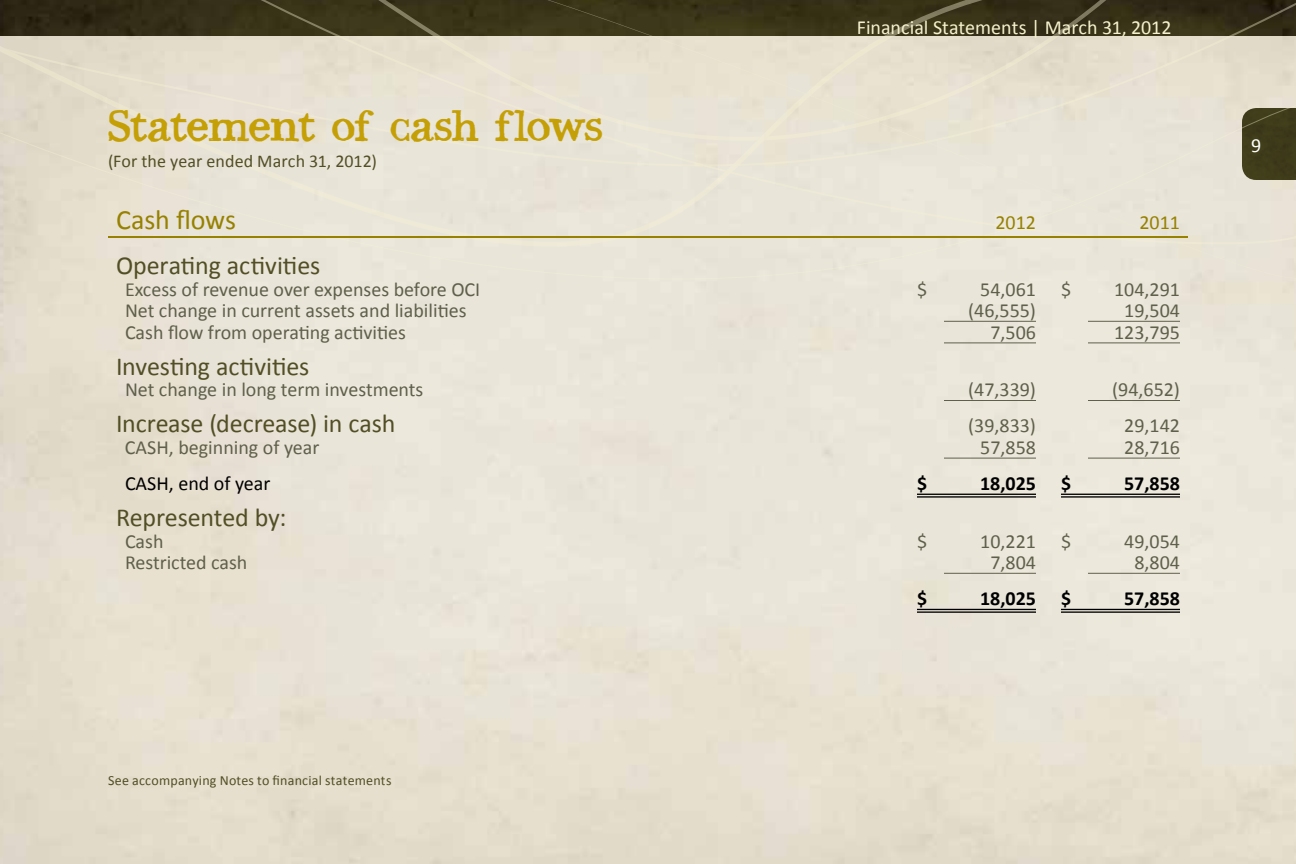
<style>
.page{position:relative;width:1296px;height:864px;background:#fff}
.page>*{position:absolute;margin:0;border:0;box-sizing:border-box;transform-origin:0 0}
.t1{font:44px "Bodoni Hand";letter-spacing:-.02em;color:#c4a006}
.t2{font:28px "Calibri";letter-spacing:-.01em;color:#968100}
.t3{font:26px "Calibri";letter-spacing:-.005em;color:#524f26}
.t4{font:20px "Calibri";color:#5f604b}
.t5{font:20px "Calibri";color:#f6f1cd}
.t6{font:700 20px "Calibri";color:#000}
.t7{font:20px "Calibri";color:#000}
.t8{font:20px "Calibri";color:#968100}
.t9{font:20px "Calibri";color:#fff}
.t10{font:18px "Calibri";letter-spacing:.005em;color:#524f26}
.t11{font:14px "Calibri";letter-spacing:.015em;color:#524f26}
</style>
<div class="page">
<svg style="left:0;top:247px;width:1296px;height:31px;background:#e8e4d7"></svg>
<svg style="left:0;top:0;width:1296px;height:247px;background:#cbc6b5"></svg>
<hr style="left:108px;top:236px;width:792px;height:2px;background:#968100">
<hr style="left:900px;top:236px;width:144px;height:2px;background:#968100">
<hr style="left:1044px;top:236px;width:144px;height:2px;background:#968100">
<hr style="left:944px;top:321px;width:92px;height:1px;background:#5f604b">
<hr style="left:1088px;top:321px;width:92px;height:1px;background:#5f604b">
<hr style="left:944px;top:342px;width:92px;height:1px;background:#5f604b">
<hr style="left:1088px;top:342px;width:92px;height:1px;background:#5f604b">
<hr style="left:944px;top:400px;width:92px;height:1px;background:#5f604b">
<hr style="left:1088px;top:400px;width:92px;height:1px;background:#5f604b">
<hr style="left:944px;top:458px;width:92px;height:1px;background:#5f604b">
<hr style="left:1088px;top:458px;width:92px;height:1px;background:#5f604b">
<hr style="left:917px;top:494px;width:119px;height:1px;background:#000">
<hr style="left:917px;top:496px;width:119px;height:2px;background:#000">
<hr style="left:1061px;top:494px;width:119px;height:1px;background:#000">
<hr style="left:1061px;top:496px;width:119px;height:2px;background:#000">
<hr style="left:944px;top:573px;width:92px;height:1px;background:#5f604b">
<hr style="left:1088px;top:573px;width:92px;height:1px;background:#5f604b">
<hr style="left:917px;top:609px;width:119px;height:1px;background:#000">
<hr style="left:917px;top:611px;width:119px;height:2px;background:#000">
<hr style="left:1061px;top:609px;width:119px;height:1px;background:#000">
<hr style="left:1061px;top:611px;width:119px;height:2px;background:#000">
<p class="t5" style="left:857px;top:15px;width:316px">Financial Statements | March 31, 2012</p>
<h1 class="t1" style="left:108px;top:106px;width:496px">Statement of cash flows</h1>
<p class="t10" style="left:108px;top:150px;width:271px">(For the year ended March 31, 2012)</p>
<h2 class="t2" style="left:116px;top:202px;width:122px">Cash flows</h2>
<p class="t8" style="left:995px;top:210px;width:42px">2012</p>
<p class="t8" style="left:1139px;top:210px;width:42px">2011</p>
<h3 class="t3" style="left:116px;top:249px;width:206px">Operating activities</h3>
<p class="t4" style="left:125px;top:276px;width:357px">Excess of revenue over expenses before OCI</p>
<p class="t4" style="left:917px;top:276px;width:12px">$</p>
<p class="t4" style="left:980px;top:276px;width:92px">54,061 $</p>
<p class="t4" style="left:1114px;top:276px;width:67px">104,291</p>
<p class="t4" style="left:125px;top:298px;width:343px">Net change in current assets and liabilities</p>
<p class="t4" style="left:968px;top:298px;width:69px">(46,555)</p>
<p class="t4" style="left:1124px;top:298px;width:57px">19,504</p>
<p class="t4" style="left:125px;top:320px;width:283px">Cash flow from operating activities</p>
<p class="t4" style="left:990px;top:320px;width:47px">7,506</p>
<p class="t4" style="left:1114px;top:320px;width:67px">123,795</p>
<h3 class="t3" style="left:116px;top:350px;width:195px">Investing activities</h3>
<p class="t4" style="left:125px;top:377px;width:300px">Net change in long term investments</p>
<p class="t4" style="left:968px;top:377px;width:69px">(47,339)</p>
<p class="t4" style="left:1112px;top:377px;width:69px">(94,652)</p>
<h3 class="t3" style="left:116px;top:407px;width:281px">Increase (decrease) in cash</h3>
<p class="t4" style="left:968px;top:413px;width:69px">(39,833)</p>
<p class="t4" style="left:1124px;top:413px;width:57px">29,142</p>
<p class="t4" style="left:125px;top:435px;width:196px">CASH, beginning of year</p>
<p class="t4" style="left:980px;top:435px;width:57px">57,858</p>
<p class="t4" style="left:1124px;top:435px;width:57px">28,716</p>
<p class="t7" style="left:125px;top:471px;width:147px">CASH, end of year</p>
<p class="t6" style="left:917px;top:471px;width:12px">$</p>
<p class="t6" style="left:980px;top:471px;width:92px">18,025 $</p>
<p class="t6" style="left:1124px;top:471px;width:57px">57,858</p>
<h3 class="t3" style="left:116px;top:501px;width:172px">Represented by:</h3>
<p class="t4" style="left:125px;top:528px;width:40px">Cash</p>
<p class="t4" style="left:917px;top:528px;width:12px">$</p>
<p class="t4" style="left:980px;top:528px;width:92px">10,221 $</p>
<p class="t4" style="left:1124px;top:528px;width:57px">49,054</p>
<p class="t4" style="left:125px;top:550px;width:124px">Restricted cash</p>
<p class="t4" style="left:990px;top:550px;width:47px">7,804</p>
<p class="t4" style="left:1134px;top:550px;width:47px">8,804</p>
<p class="t6" style="left:917px;top:586px;width:12px">$</p>
<p class="t6" style="left:980px;top:586px;width:92px">18,025 $</p>
<p class="t6" style="left:1124px;top:586px;width:57px">57,858</p>
<p class="t11" style="left:108px;top:771px;width:285px">See accompanying Notes to financial statements</p>
<p class="t9" style="left:1251px;top:132px;width:12px">9</p>
</div>
